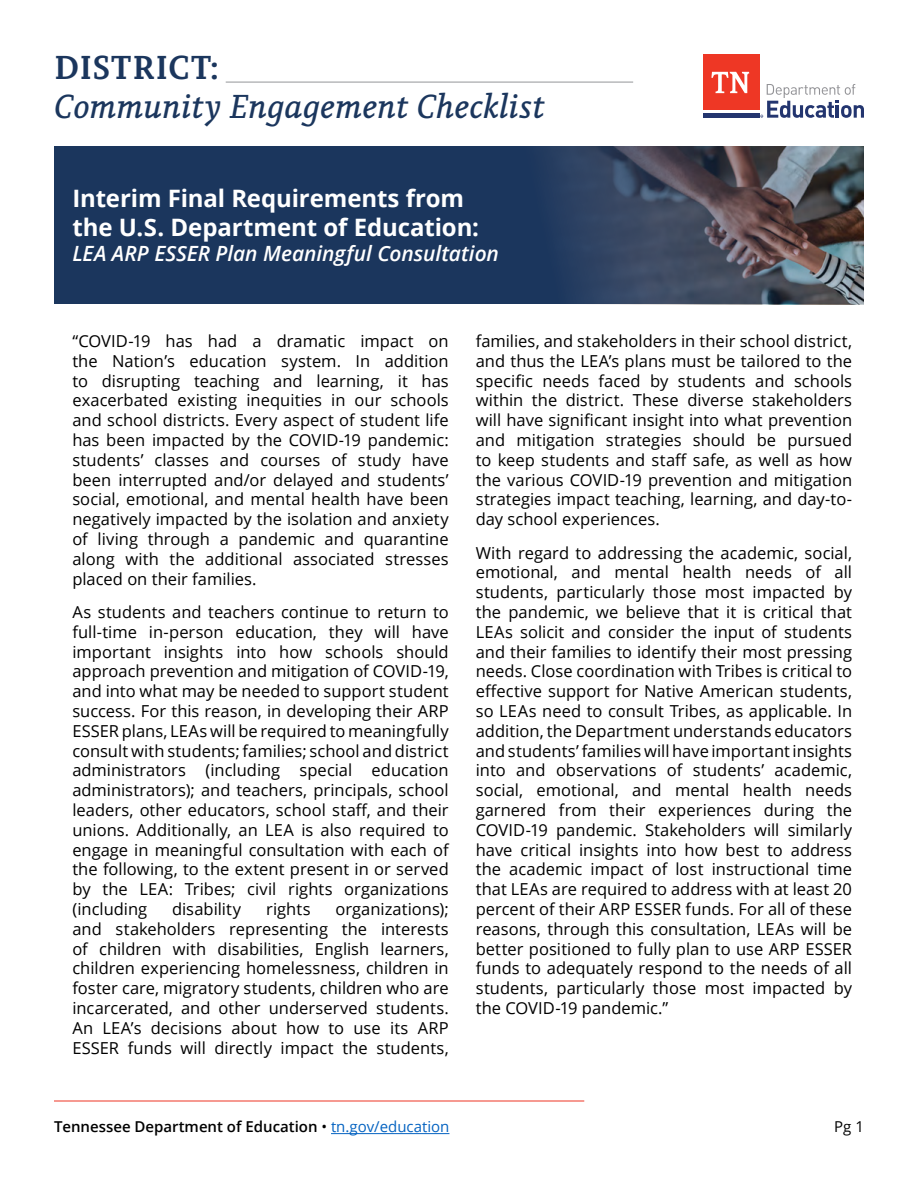
<style>
.page{position:relative;width:918px;height:1188px;background:#fff}
.page>*{position:absolute;margin:0;border:0;box-sizing:border-box;transform-origin:0 0}
.t1{font:italic 33px "Permian Slab Serif Typeface";letter-spacing:-.005em;color:#1b365d}
.t2{font:700 33px "Permian Slab Serif Typeface";letter-spacing:.015em;color:#1b365d}
.t3{font:700 24px/28.8px "Open Sans";letter-spacing:-.005em;color:#fff}
.t4{font:italic 600 21px "Open Sans";letter-spacing:-.005em;color:#fff}
.t5{font:16.5px/19.8px "Open Sans";color:#000;text-align:justify}
.t6{font:600 15px "Open Sans";color:#000}
.t7{font:15px "Open Sans";color:#000}
.s1{font-weight:400}
.s2{font-weight:400;color:#0563c1}
</style>
<div class="page">
<hr style="left:331px;top:1133px;width:118px;height:1px;background:#0563c1">
<hr style="left:54px;top:1101px;width:530px;height:1px;background:#ee3524">
<hr style="left:226px;top:82px;width:407px;height:1px;background:#939598">
<div style="left:703px;top:54px;width:56px;height:57px;background:#ee3725"></div>
<div style="left:703px;top:113px;width:56px;height:5px;background:#23356f"></div>
<svg style="left:711px;top:72px;width:38px;height:21px"></svg>
<svg style="left:760px;top:84px;width:104px;height:34px"></svg>
<div style="left:54px;top:146px;width:810px;height:158px;background:#1b365d"></div>
<img style="left:549px;top:146px;width:315px;height:158px">
<h1 class="t2" style="left:54px;top:40px;width:166px">DISTRICT:</h1>
<h1 class="t1" style="left:54px;top:81px;width:493px">Community Engagement Checklist</h1>
<p class="t3" style="left:72px;top:184px;width:408px">Interim Final Requirements from the U.S. Department of Education:</p>
<p class="t4" style="left:72px;top:239px;width:428px">LEA ARP ESSER Plan Meaningful Consultation</p>
<p class="t5" style="left:72px;top:331px;width:378px">“COVID-19 has had a dramatic impact on the Nation’s education system. In addition to disrupting teaching and learning, it has exacerbated existing inequities in our schools and school districts. Every aspect of student life has been impacted by the COVID-19 pandemic: students’ classes and courses of study have been interrupted and/or delayed and students’ social, emotional, and mental health have been negatively impacted by the isolation and anxiety of living through a pandemic and quarantine along with the additional associated stresses placed on their families.</p>
<p class="t5" style="left:72px;top:602px;width:378px">As students and teachers continue to return to full-time in-person education, they will have important insights into how schools should approach prevention and mitigation of COVID-19, and into what may be needed to support student success. For this reason, in developing their ARP ESSER plans, LEAs will be required to meaningfully consult with students; families; school and district administrators (including special education administrators); and teachers, principals, school</p>
<p class="t5" style="left:72px;top:800px;width:378px">leaders, other educators, school staff, and their</p>
<p class="t5" style="left:72px;top:819px;width:378px">unions. Additionally, an LEA is also required to engage in meaningful consultation with each of the following, to the extent present in or served by the LEA: Tribes; civil rights organizations (including</p>
<p class="t5" style="left:172px;top:899px;width:71px">disability</p>
<p class="t5" style="left:266px;top:899px;width:46px">rights</p>
<p class="t5" style="left:72px;top:899px;width:378px;text-indent:263px">organizations); and stakeholders representing the interests of children with disabilities, English learners, children experiencing homelessness, children in foster care, migratory students, children who are incarcerated, and other underserved students.<br>An LEA’s decisions about how to use its ARP ESSER funds will directly impact the students,</p>
<p class="t5" style="left:476px;top:331px;width:378px">families, and stakeholders in their school district, and thus the LEA’s plans must be tailored to the</p>
<p class="t5" style="left:476px;top:370px;width:378px">specific needs faced by students and schools</p>
<p class="t5" style="left:476px;top:390px;width:378px">within the district. These diverse stakeholders</p>
<p class="t5" style="left:476px;top:410px;width:378px">will have significant insight into what prevention</p>
<p class="t5" style="left:476px;top:430px;width:378px">and mitigation strategies should be pursued</p>
<p class="t5" style="left:476px;top:450px;width:378px">to keep students and staff safe, as well as how</p>
<p class="t5" style="left:476px;top:469px;width:378px">the various COVID-19 prevention and mitigation strategies impact teaching, learning, and day-to&shy;day school experiences.</p>
<p class="t5" style="left:476px;top:542px;width:378px">With regard to addressing the academic, social, emotional, and mental health needs of all students, particularly those most impacted by the pandemic, we believe that it is critical that LEAs solicit and consider the input of students and their families to identify their most pressing needs. Close coordination with Tribes is critical to</p>
<p class="t5" style="left:476px;top:681px;width:378px">effective support for Native American students,</p>
<p class="t5" style="left:476px;top:701px;width:378px">so LEAs need to consult Tribes, as applicable. In addition, the Department understands educators and students’ families will have important insights into and observations of students’ academic, social, emotional, and mental health needs garnered from their experiences during the COVID-19 pandemic. Stakeholders will similarly have critical insights into how best to address the academic impact of lost instructional time that LEAs are required to address with at least 20 percent of their ARP ESSER funds. For all of these reasons, through this consultation, LEAs will be better positioned to fully plan to use ARP ESSER funds to adequately respond to the needs of all students, particularly those most impacted by the COVID-19 pandemic.”</p>
<p class="t6" style="left:54px;top:1117px;width:397px">Tennessee Department of Education <span class="s1">•</span> <span class="s2">tn.gov/education</span></p>
<p class="t7" style="left:834px;top:1117px;width:31px">Pg 1</p>
</div>
